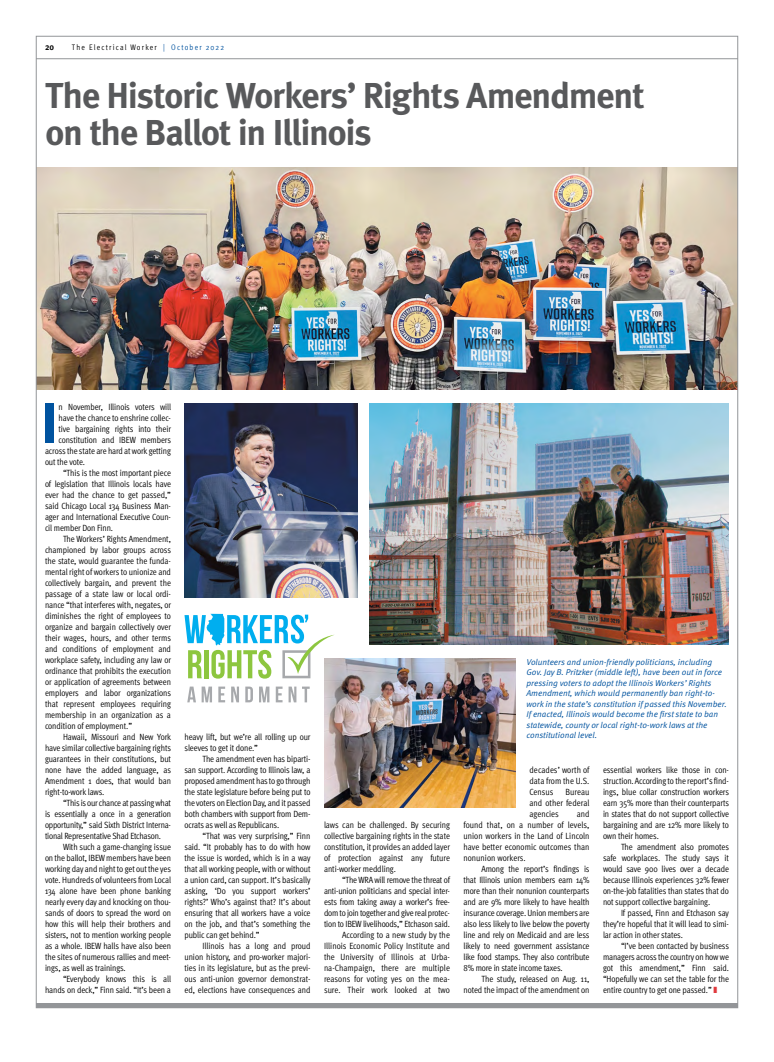
<style>
.page{position:relative;width:774px;height:1062px;background:#fff}
.page>*{position:absolute;margin:0;border:0;box-sizing:border-box;transform-origin:0 0}
.Text_-_Drop_Cap{font:700 56.5px "Meta Pro";color:#00539f}
.A_Head__36_pt{font:700 36px/37px "Meta Pro";letter-spacing:-.04em;color:#58595b}
.Text{font:9px/11px "Meta Pro Cond Norm";letter-spacing:-.01em;color:#000;text-align:justify}
.Text_-_Drop_Cap-2{font:9px "Meta Pro Cond Norm";letter-spacing:-.01em;color:#000}
.t1{font:700 condensed 9px "Meta Pro";color:#000}
.Cutline{font:8.5px/10.5px "Meta Pro Norm Ita";letter-spacing:-.005em;color:#00539f}
.t2{font:8px "Meta Pro Cond Norm";letter-spacing:.15em;color:#000}
.s1{color:#00539f}
</style>
<div class="page">
<svg style="left:187px;top:687px;width:9px;height:15px"></svg>
<svg style="left:202px;top:687px;width:10px;height:15px"></svg>
<svg style="left:218px;top:687px;width:7px;height:15px"></svg>
<svg style="left:231px;top:687px;width:8px;height:15px"></svg>
<svg style="left:245px;top:687px;width:8px;height:15px"></svg>
<svg style="left:259px;top:687px;width:10px;height:15px"></svg>
<svg style="left:276px;top:687px;width:7px;height:15px"></svg>
<svg style="left:289px;top:687px;width:7px;height:15px"></svg>
<svg style="left:302px;top:687px;width:8px;height:15px"></svg>
<svg style="left:185px;top:614px;width:149px;height:65px"></svg>
<img style="left:38px;top:167px;width:698px;height:222px">
<img style="left:369px;top:403px;width:360px;height:241px">
<img style="left:184px;top:403px;width:174px;height:195px">
<img style="left:324px;top:658px;width:192px;height:149px">
<div style="left:36px;top:1003px;width:702px;height:5px;background:#939598"></div>
<hr style="left:36px;top:58px;width:702px;height:1px;background:#939598">
<p class="t1" style="left:45px;top:40px;width:11px">20</p>
<p class="t2" style="left:72px;top:42px;width:154px">The Electrical Worker <span class="s1">| October 2022</span></p>
<h1 class="A_Head__36_pt" style="left:45px;top:75px;width:601px">The Historic Workers’ Rights Amendment on the Ballot in Illinois</h1>
<p class="Text_-_Drop_Cap" style="left:41px;top:379px;width:18px">I</p>
<p class="Text_-_Drop_Cap-2" style="left:59px;top:400px;width:114px">n November, Illinois voters will</p>
<p class="Text_-_Drop_Cap-2" style="left:59px;top:411px;width:114px">have the chance to enshrine collec-</p>
<p class="Text_-_Drop_Cap-2" style="left:59px;top:422px;width:114px">tive bargaining rights into their</p>
<p class="Text_-_Drop_Cap-2" style="left:59px;top:433px;width:114px">constitution and IBEW members</p>
<p class="Text_-_Drop_Cap-2" style="left:45px;top:444px;width:128px">across the state are hard at work getting</p>
<p class="Text_-_Drop_Cap-2" style="left:45px;top:455px;width:42px">out the vote.</p>
<p class="Text" style="left:45px;top:466px;width:128px;text-indent:18px">“This is the most important piece of legislation that Illinois locals have ever had the chance to get passed,” said Chicago Local 134 Business Man&shy;ager and International Executive Coun&shy;cil member Don Finn.</p>
<p class="Text" style="left:45px;top:532px;width:128px;text-indent:18px">The Workers’ Rights Amendment, championed by labor groups across the state, would guarantee the funda&shy;mental right of workers to unionize and collectively bargain, and prevent the passage of a state law or local ordi&shy;nance “that interferes with, negates, or diminishes the right of employees to organize and bargain collectively over their wages, hours, and other terms and conditions of employment and workplace safety, including any law or ordinance that prohibits the execution or application of agreements between employers and labor organizations that represent employees requiring membership in an organization as a condition of employment.”</p>
<p class="Text" style="left:45px;top:730px;width:128px;text-indent:18px">Hawaii, Missouri and New York have similar collective bargaining rights guarantees in their constitutions, but none have the added language, as Amendment 1 does, that would ban right-to-work laws.</p>
<p class="Text" style="left:45px;top:796px;width:128px;text-indent:18px">“This is our chance at passing what is essentially a once in a generation opportunity,” said Sixth District Interna&shy;tional Representative Shad Etchason.</p>
<p class="Text" style="left:45px;top:840px;width:128px;text-indent:18px">With such a game-changing issue on the ballot, IBEW members have been working day and night to get out the yes vote. Hundreds of volunteers from Local 134 alone have been phone banking nearly every day and knocking on thou&shy;sands of doors to spread the word on how this will help their brothers and sisters, not to mention working people as a whole. IBEW halls have also been the sites of numerous rallies and meet&shy;ings, as well as trainings.</p>
<p class="Text" style="left:45px;top:972px;width:128px;text-align:right">“Everybody knows this is all hands on deck,” Finn said. “It’s been a</p>
<p class="Text" style="left:184px;top:730px;width:128px">heavy lift, but we’re all rolling up our sleeves to get it done.”</p>
<p class="Text" style="left:184px;top:752px;width:128px;text-indent:18px">The amendment even has biparti&shy;san support. According to Illinois law, a proposed amendment has to go through the state legislature before being put to the voters on Election Day, and it passed both chambers with support from Dem&shy;ocrats as well as Republicans.</p>
<p class="Text" style="left:184px;top:829px;width:128px;text-indent:18px">“That was very surprising,” Finn said. “It probably has to do with how the issue is worded, which is in a way that all working people, with or without a union card, can support. It’s basically asking, ‘Do you support workers’ rights?’ Who’s against that? It’s about ensuring that all workers have a voice on the job, and that’s something the public can get behind.”</p>
<p class="Text" style="left:184px;top:939px;width:128px;text-indent:18px">Illinois has a long and proud union history, and pro-worker majori&shy;ties in its legislature, but as the previ&shy;ous anti-union governor demonstrat&shy;ed, elections have consequences and</p>
<p class="Text" style="left:324px;top:818px;width:128px">laws can be challenged. By securing collective bargaining rights in the state constitution, it provides an added layer of protection against any future anti-worker meddling.</p>
<p class="Text" style="left:324px;top:873px;width:128px;text-indent:18px">“The WRA will remove the threat of anti-union politicians and special inter&shy;ests from taking away a worker’s free&shy;dom to join together and give real protec&shy;tion to IBEW livelihoods,” Etchason said.</p>
<p class="Text" style="left:324px;top:928px;width:128px;text-indent:18px">According to a new study by the Illinois Economic Policy Institute and the University of Illinois at Urba&shy;na-Champaign, there are multiple reasons for voting yes on the mea&shy;sure. Their work looked at two</p>
<p class="Cutline" style="left:526px;top:656px;width:202px">Volunteers and union-friendly politicians, including Gov. Jay B. Pritzker (middle left), have been out in force pressing voters to adopt the Illinois Workers’ Rights Amendment, which would permanently ban right-to&shy;work in the state’s constitution if passed this November.<br>If enacted, Illinois would become the first state to ban statewide, county or local right-to-work laws at the constitutional level.</p>
<p class="Text" style="left:530px;top:763px;width:62px">decades’ worth of data from the U.S.<br>Census</p>
<p class="Text" style="left:530px;top:785px;width:62px;text-indent:36px">Bureau and other federal agencies</p>
<p class="Text" style="left:464px;top:807px;width:128px;text-indent:113px">and found that, on a number of levels, union workers in the Land of Lincoln have better economic outcomes than nonunion workers.</p>
<p class="Text" style="left:464px;top:862px;width:128px;text-indent:18px">Among the report’s findings is that Illinois union members earn 14% more than their nonunion counterparts and are 9% more likely to have health insurance coverage. Union members are also less likely to live below the poverty line and rely on Medicaid and are less likely to need government assistance like food stamps. They also contribute 8% more in state income taxes.</p>
<p class="Text" style="left:464px;top:972px;width:128px;text-align:right">The study, released on Aug. 11, noted the impact of the amendment on</p>
<p class="Text" style="left:603px;top:763px;width:128px">essential workers like those in con&shy;struction. According to the report’s find&shy;ings, blue collar construction workers earn 35% more than their counterparts in states that do not support collective bargaining and are 12% more likely to own their homes.</p>
<p class="Text" style="left:603px;top:840px;width:128px;text-indent:18px">The amendment also promotes safe workplaces. The study says it would save 900 lives over a decade because Illinois experiences 32% fewer on-the-job fatalities than states that do not support collective bargaining.</p>
<p class="Text" style="left:603px;top:906px;width:128px;text-indent:18px">If passed, Finn and Etchason say they’re hopeful that it will lead to simi&shy;lar action in other states.</p>
<p class="Text" style="left:603px;top:939px;width:128px;text-indent:18px">“I’ve been contacted by business managers across the country on how we got this amendment,” Finn said. “Hopefully we can set the table for the entire country to get one passed.”</p>
</div>
